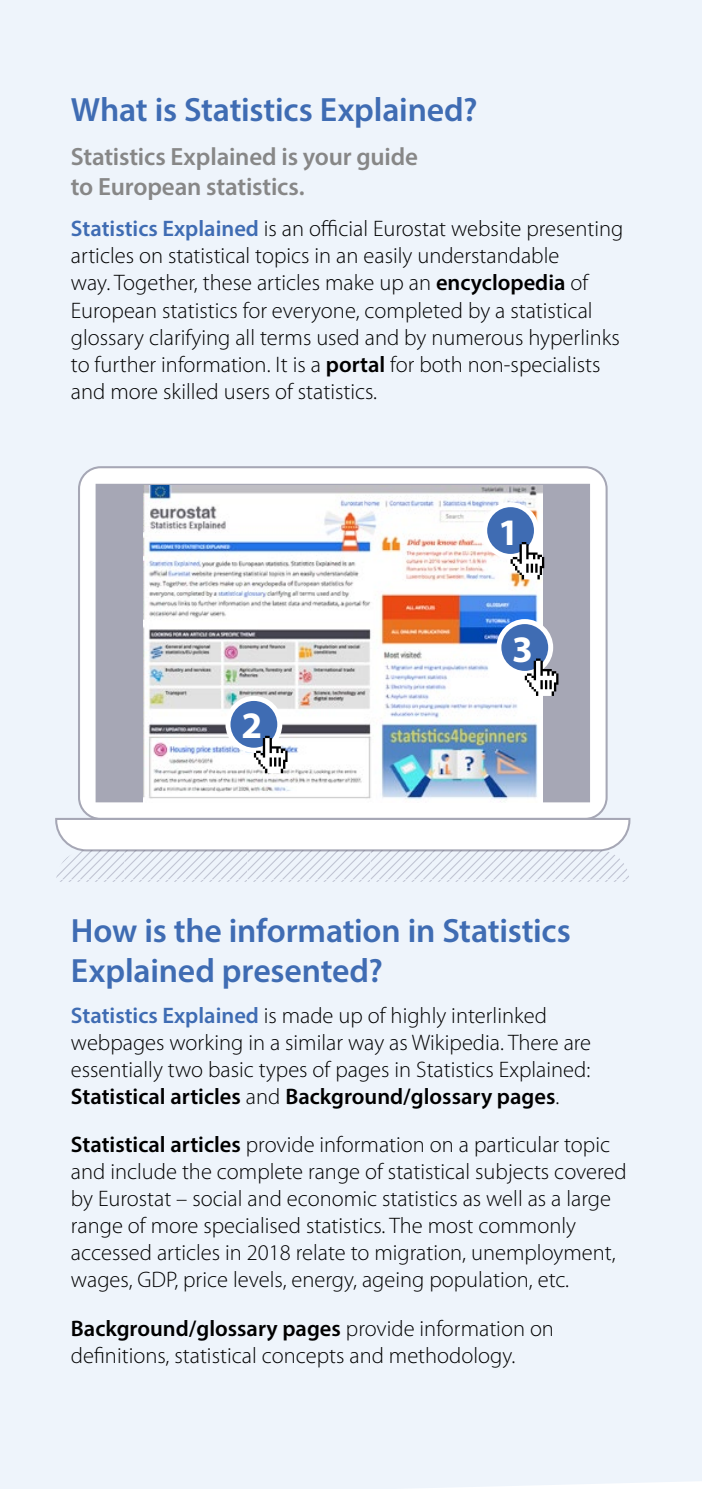
<style>
.page{position:relative;width:702px;height:1489px;background:#fff}
.page>*{position:absolute;margin:0;border:0;box-sizing:border-box;transform-origin:0 0}
.body_bold{font:700 37.5px "Myriad Pro";color:#fff}
.t1{font:600 33.75px/40px "Myriad Pro";letter-spacing:-.005em;color:#3f6cb3}
.t2{font:600 25px/30px "Myriad Pro";letter-spacing:-.01em;color:#878787}
.body_light{font:300 22.5px/27px "Myriad Pro";color:#000}
.s1{font-weight:600;color:#3f6cb3}
.s2{font-weight:600}
</style>
<div class="page">
<div style="left:0;top:0;width:702px;height:1488px;background:#eef4fb"></div>
<div style="left:79px;top:467px;width:527px;height:351px;background:#fff;border-radius:22px"></div>
<div style="left:97px;top:485px;width:492px;height:316px;background:#a6a7b5"></div>
<svg style="left:55px;top:816px;width:575px;height:65px"></svg>
<img style="left:143px;top:485px;width:399px;height:317px">
<div style="left:484px;top:504px;width:52px;height:52px;background:#3f6cb3;border-radius:50%"></div>
<div style="left:482px;top:502px;width:57px;height:57px;border:5px solid #fff;border-radius:50%"></div>
<div style="left:499px;top:621px;width:51px;height:52px;background:#3f6cb3;border-radius:50%"></div>
<div style="left:496px;top:619px;width:57px;height:57px;border:5px solid #fff;border-radius:50%"></div>
<div style="left:228px;top:698px;width:52px;height:52px;background:#3f6cb3;border-radius:50%"></div>
<div style="left:225px;top:696px;width:57px;height:56px;border:5px solid #fff;border-radius:50%"></div>
<svg style="left:510px;top:542px;width:34px;height:37px"></svg>
<svg style="left:524px;top:658px;width:34px;height:38px"></svg>
<svg style="left:254px;top:735px;width:33px;height:38px"></svg>
<h1 class="t1" style="left:71px;top:89px;width:408px">What is Statistics Explained?</h1>
<h2 class="t2" style="left:71px;top:141px;width:348px">Statistics Explained is your guide to European statistics.</h2>
<h2 class="body_light" style="left:71px;top:215px;width:554px"><span class="s1">Statistics Explained</span> is an official Eurostat website presenting</h2>
<p class="body_light" style="left:71px;top:242px;width:550px">articles on statistical topics in an easily understandable<br>way. Together, these articles make up an <span class="s2">encyclopedia</span> of European statistics for everyone, completed by a statistical glossary clarifying all terms used and by numerous hyperlinks to further information. It is a <span class="s2">portal</span> for both non-specialists and more skilled users of statistics.</p>
<p class="body_bold" style="left:498px;top:507px;width:22px">1</p>
<p class="body_bold" style="left:241px;top:701px;width:22px">2</p>
<p class="body_bold" style="left:512px;top:624px;width:22px">3</p>
<h1 class="t1" style="left:71px;top:909px;width:501px">How is the information in Statistics<br>Explained presented?</h1>
<p class="body_light" style="left:71px;top:1001px;width:521px"><span class="s1">Statistics Explained</span> is made up of highly interlinked webpages working in a similar way as Wikipedia. There are essentially two basic types of pages in Statistics Explained:<br><span class="s2">Statistical articles</span> and <span class="s2">Background/glossary pages</span>.</p>
<p class="body_light" style="left:71px;top:1130px;width:557px"><span class="s2">Statistical articles</span> provide information on a particular topic and include the complete range of statistical subjects covered by Eurostat – social and economic statistics as well as a large range of more specialised statistics. The most commonly accessed articles in 2018 relate to migration, unemployment, wages, GDP, price levels, energy, ageing population, etc.</p>
<p class="body_light" style="left:71px;top:1314px;width:484px"><span class="s2">Background/glossary pages</span> provide information on definitions, statistical concepts and methodology.</p>
</div>
